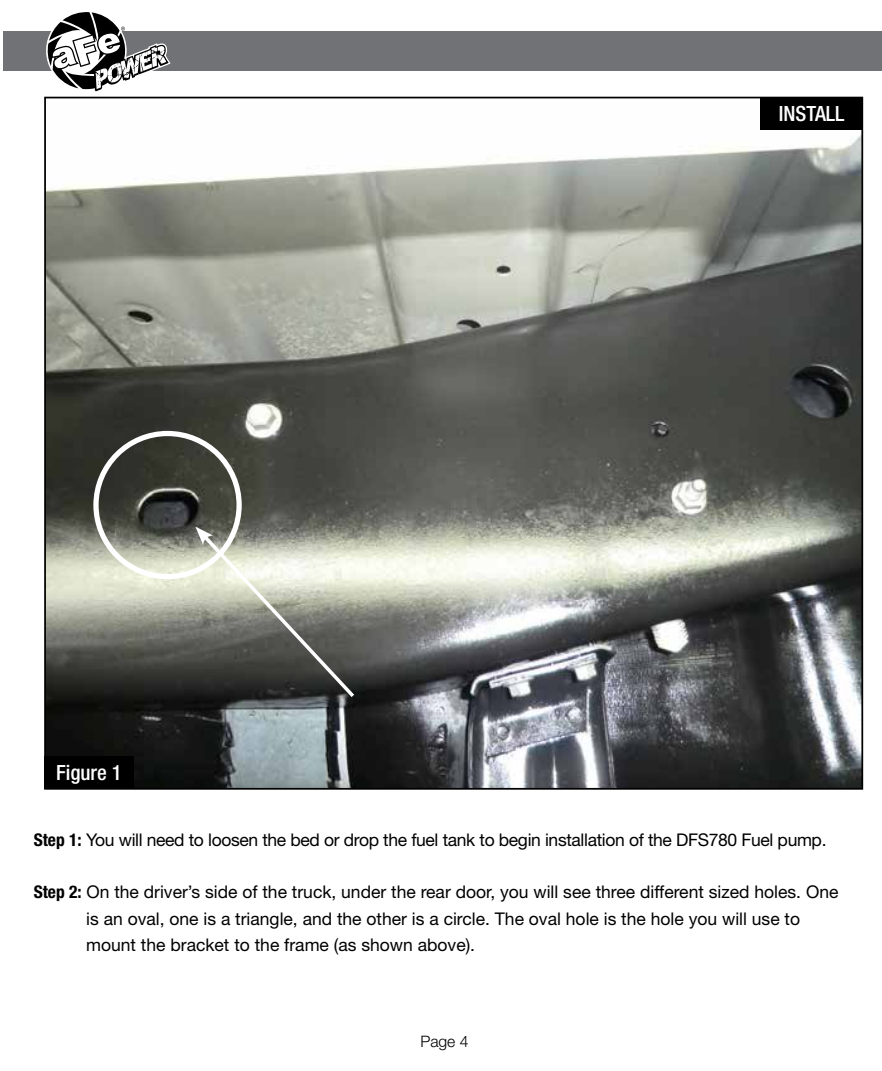
<style>
.page{position:relative;width:882px;height:1071px;background:#fff}
.page>*{position:absolute;margin:0;border:0;box-sizing:border-box;transform-origin:0 0}
.t1{font:500 condensed 21px "Helvetica Neue";color:#fff}
.t2{font:17.5px/26.2px "Helvetica Neue";color:#000}
.t3{font:17.5px "Helvetica Neue";letter-spacing:-.02em;color:#000}
.t4{font:300 15.75px "Helvetica Neue";color:#000}
.s1{font-weight:700;font-stretch:condensed}
</style>
<div class="page">
<div style="left:4px;top:31px;width:878px;height:40px;background:#717275"></div>
<svg style="left:47px;top:12px;width:124px;height:80px"></svg>
<img style="left:47px;top:136px;width:813px;height:651px">
<div style="left:44px;top:756px;width:90px;height:33px;background:#000"></div>
<div style="left:93px;top:431px;width:149px;height:148px;border:5px solid #fff;border-radius:50%"></div>
<svg style="left:195px;top:527px;width:163px;height:174px;background:#8b8d84"></svg>
<div style="left:760px;top:97px;width:103px;height:33px;background:#000"></div>
<p class="t1" style="left:56px;top:760px;width:67px">Figure 1</p>
<p class="t1" style="left:779px;top:101px;width:67px">INSTALL</p>
<p class="t3" style="left:34px;top:829px;width:794px"><span class="s1">Step 1:</span> You will need to loosen the bed or drop the fuel tank to begin installation of the DFS780 Fuel pump.</p>
<p class="t2" style="left:86px;top:879px;width:754px;text-indent:-52px"><span class="s1">Step 2:</span> On the driver’s side of the truck, under the rear door, you will see three different sized holes. One is an oval, one is a triangle, and the other is a circle. The oval hole is the hole you will use to mount the bracket to the frame (as shown above).</p>
<p class="t4" style="left:420px;top:1031px;width:50px">Page 4</p>
</div>
